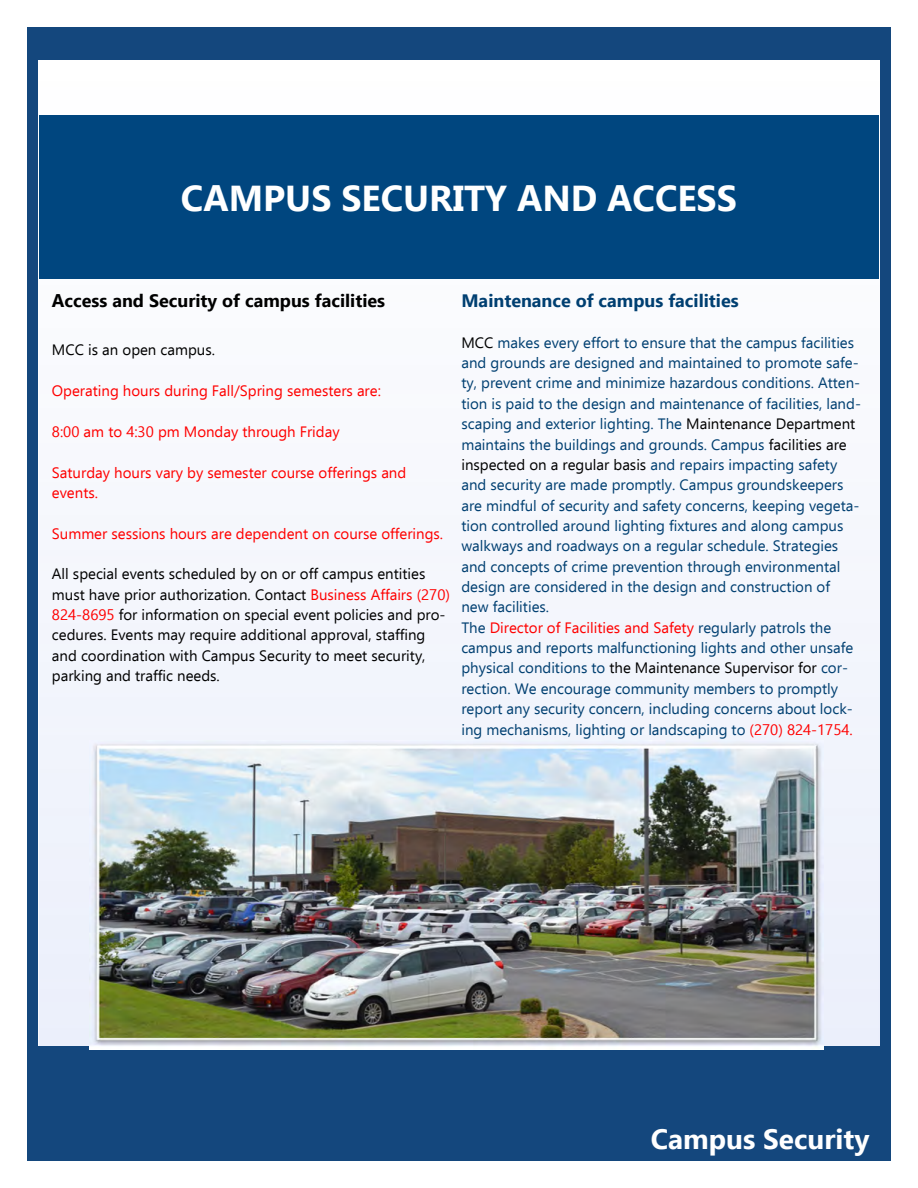
<style>
.page{position:relative;width:918px;height:1188px;background:#fff}
.page>*{position:absolute;margin:0;border:0;box-sizing:border-box;transform-origin:0 0}
.t1{font:700 36px "Ebrima";color:#fff}
.t2{font:700 28.05px "Ebrima";color:#fff}
.t3{font:700 18px "Ebrima";color:#000}
.t4{font:700 18px "Ebrima";color:#003f71}
.t5{font:15px/20.4px "Ebrima";color:#003f71}
.t6{font:15px/20.4px "Ebrima";color:#000}
.t7{font:15px/20.4px "Ebrima";color:#f00}
.s1{color:#f00}
.s2{color:#000}
</style>
<div class="page">
<div style="left:27px;top:27px;width:864px;height:1134px;background:#14477d"></div>
<div style="left:39px;top:60px;width:840px;height:985px;background:#f6f8fd"></div>
<div style="left:39px;top:115px;width:840px;height:164px;background:#00467f"></div>
<img style="left:90px;top:741px;width:733px;height:309px">
<p class="t1" style="left:181px;top:171px;width:558px">CAMPUS SECURITY AND ACCESS</p>
<p class="t3" style="left:52px;top:288px;width:335px">Access and Security of campus facilities</p>
<p class="t6" style="left:52px;top:340px;width:165px">MCC is an open campus.</p>
<p class="t7" style="left:52px;top:380px;width:331px">Operating hours during Fall/Spring semesters are:</p>
<p class="t7" style="left:52px;top:421px;width:289px">8:00 am to 4:30 pm Monday through Friday</p>
<p class="t7" style="left:52px;top:462px;width:356px">Saturday hours vary by semester course offerings and events.</p>
<p class="t7" style="left:52px;top:523px;width:393px">Summer sessions hours are dependent on course offerings.</p>
<p class="t6" style="left:52px;top:564px;width:400px">All special events scheduled by on or off campus entities must have prior authorization. Contact <span class="s1">Business Affairs (270)<br>824-8695</span> for information on special event policies and pro&shy;cedures. Events may require additional approval, staffing and coordination with Campus Security to meet security, parking and traffic needs.</p>
<p class="t4" style="left:461px;top:288px;width:279px">Maintenance of campus facilities</p>
<p class="t5" style="left:461px;top:332px;width:401px"><span class="s2">MCC</span> makes every effort to ensure that the campus facilities and grounds are designed and maintained to promote safe&shy;ty, prevent crime and minimize hazardous conditions. Atten&shy;tion is paid to the design and maintenance of facilities, land&shy;scaping and exterior lighting. The <span class="s2">Maintenance Department </span>maintains the buildings and grounds. Campus <span class="s2">facilities are inspected on a regular basis</span> and repairs impacting safety and security are made promptly. Campus groundskeepers are mindful of security and safety concerns, keeping vegeta&shy;tion controlled around lighting fixtures and along campus walkways and roadways on a regular schedule. Strategies and concepts of crime prevention through environmental design are considered in the design and construction of new facilities.<br>The <span class="s1">Director of Facilities and Safety</span> regularly patrols the campus and reports malfunctioning lights and other unsafe physical conditions to <span class="s2">the Maintenance Supervisor for</span> cor&shy;rection. We encourage community members to promptly report any security concern, including concerns about lock&shy;ing mechanisms, lighting or landscaping to <span class="s1">(270) 824-1754.</span></p>
<p class="t2" style="left:651px;top:1119px;width:220px">Campus Security</p>
</div>
